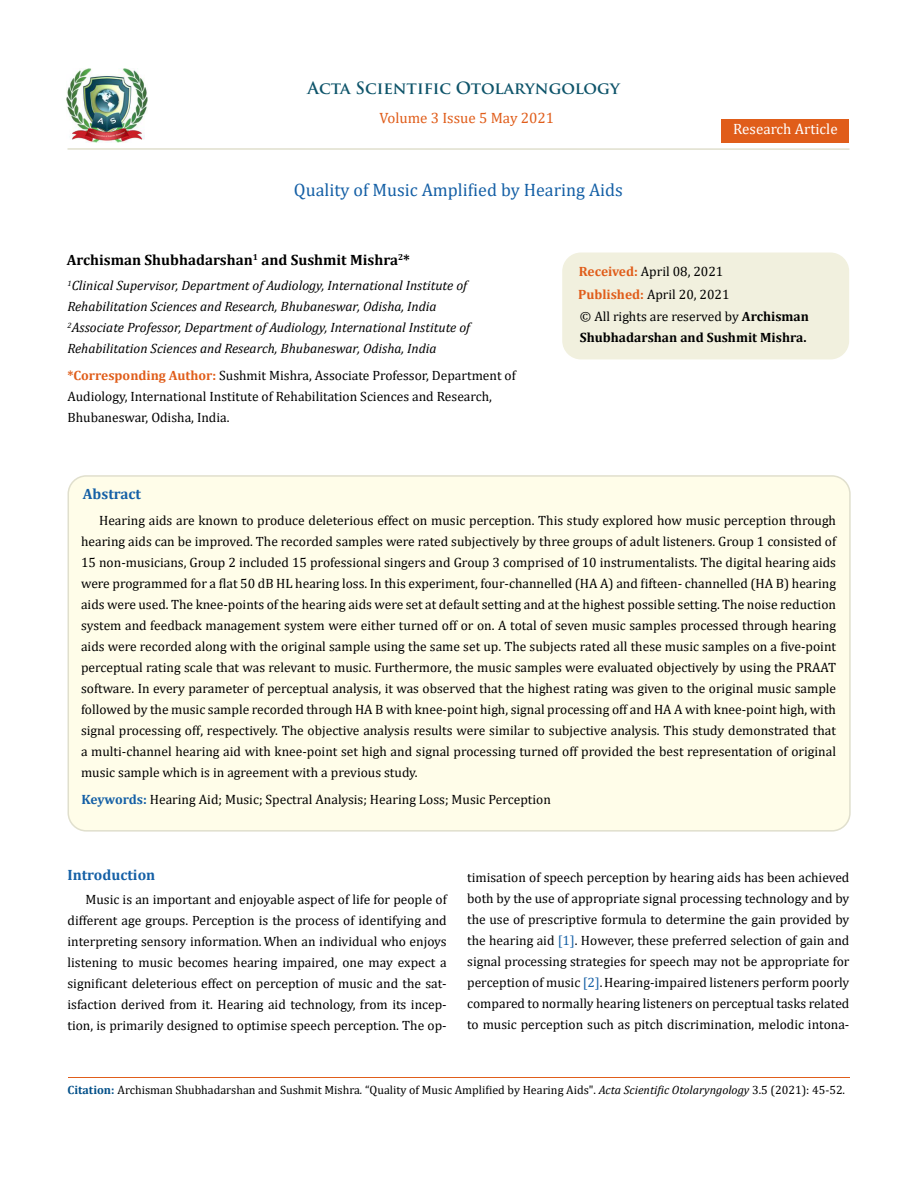
<style>
.page{position:relative;width:917px;height:1188px;background:#fff}
.page>*{position:absolute;margin:0;border:0;box-sizing:border-box;transform-origin:0 0}
.t1{font:18px "Cambria";color:#1560a6}
.t2{font:700 16.5px "Trajan Pro";color:#0e546a}
.t3{font:700 15px "Cambria";color:#000}
.t4{font:15px "Cambria";color:#e05d1a}
.t5{font:700 15px "Cambria";color:#1560a6}
.t6{font:15px "Cambria";color:#fff}
.t7{font:13.5px/21px "Cambria";color:#000;text-align:justify}
.t8{font:italic 13.5px/21px "Cambria";color:#000}
.t9{font:700 13.5px/21px "Cambria";color:#000}
.t10{font:12px "Cambria";color:#000}
.s1{font-weight:700;color:#e05d1a}
.s2{font-weight:400}
.s3{font-weight:700;color:#1560a6}
.s4{color:#1560a6}
.s5{font-weight:700;color:#035089}
.s6{font-style:italic}
</style>
<div class="page">
<img style="left:67px;top:68px;width:80px;height:74px">
<div style="left:721px;top:119px;width:128px;height:23px;background:#e05d1a"></div>
<div style="left:563px;top:253px;width:285px;height:106px;background:#f1f0de;border-radius:18px"></div>
<div style="left:562px;top:253px;width:287px;height:106px;border:2px solid #f1f0de;border-radius:18px"></div>
<div style="left:68px;top:476px;width:781px;height:355px;background:#fffde9;border-radius:18px"></div>
<div style="left:67px;top:475px;width:783px;height:357px;border:2px solid #e0dfcd;border-radius:18px"></div>
<hr style="left:68px;top:1078px;width:781px;height:1px;background:#e05d1a">
<hr style="left:67px;top:148px;width:782px;height:2px;background:#e0dfcd">
<p class="t2" style="left:307px;top:77px;width:314px">Acta Scientific Otolaryngology</p>
<p class="t4" style="left:379px;top:109px;width:176px">Volume 3 Issue 5 May 2021</p>
<h1 class="t1" style="left:294px;top:180px;width:330px">Quality of Music Amplified by Hearing Aids</h1>
<p class="t6" style="left:733px;top:120px;width:106px">Research Article</p>
<p class="t3" style="left:67px;top:249px;width:345px">Archisman Shubhadarshan<sup>1</sup> and Sushmit Mishra<sup>2</sup>*</p>
<p class="t8" style="left:67px;top:275px;width:404px"><sup>1</sup>Clinical Supervisor, Department of Audiology, International Institute of Rehabilitation Sciences and Research, Bhubaneswar, Odisha, India <sup>2</sup>Associate Professor, Department of Audiology, International Institute of Rehabilitation Sciences and Research, Bhubaneswar, Odisha, India</p>
<p class="t7" style="left:67px;top:364px;width:450px;text-align:left"><span class="s1">*Corresponding Author:</span> Sushmit Mishra, Associate Professor, Department of<br>Audiology, International Institute of Rehabilitation Sciences and Research,<br>Bhubaneswar, Odisha, India.</p>
<p class="t7" style="left:578px;top:260px;width:153px;line-height:23px"><span class="s1">Received:</span> April 08, 2021<br><span class="s1">Published:</span> April 20, 2021</p>
<p class="t9" style="left:580px;top:305px;width:230px"><span class="s2">© All rights are reserved by</span> Archisman<br>Shubhadarshan and Sushmit Mishra.</p>
<p class="t5" style="left:83px;top:484px;width:60px">Abstract</p>
<p class="t7" style="left:81px;top:510px;width:756px;text-indent:18px">Hearing aids are known to produce deleterious effect on music perception. This study explored how music perception through hearing aids can be improved. The recorded samples were rated subjectively by three groups of adult listeners. Group 1 consisted of 15 non-musicians, Group 2 included 15 professional singers and Group 3 comprised of 10 instrumentalists. The digital hearing aids were programmed for a flat 50 dB HL hearing loss. In this experiment, four-channelled (HA A) and fifteen- channelled (HA B) hearing aids were used. The knee-points of the hearing aids were set at default setting and at the highest possible setting. The noise reduction system and feedback management system were either turned off or on. A total of seven music samples processed through hearing aids were recorded along with the original sample using the same set up. The subjects rated all these music samples on a five-point perceptual rating scale that was relevant to music. Furthermore, the music samples were evaluated objectively by using the PRAAT software. In every parameter of perceptual analysis, it was observed that the highest rating was given to the original music sample followed by the music sample recorded through HA B with knee-point high, signal processing off and HA A with knee-point high, with signal processing off, respectively. The objective analysis results were similar to subjective analysis. This study demonstrated that a multi-channel hearing aid with knee-point set high and signal processing turned off provided the best representation of original music sample which is in agreement with a previous study.</p>
<p class="t7" style="left:82px;top:789px;width:471px"><span class="s3">Keywords:</span> Hearing Aid; Music; Spectral Analysis; Hearing Loss; Music Perception</p>
<p class="t5" style="left:67px;top:864px;width:89px">Introduction</p>
<p class="t7" style="left:67px;top:889px;width:381px;text-indent:18px">Music is an important and enjoyable aspect of life for people of different age groups. Perception is the process of identifying and interpreting sensory information. When an individual who enjoys listening to music becomes hearing impaired, one may expect a significant deleterious effect on perception of music and the sat&shy;isfaction derived from it. Hearing aid technology, from its incep&shy;tion, is primarily designed to optimise speech perception. The op-</p>
<p class="t7" style="left:467px;top:867px;width:384px">timisation of speech perception by hearing aids has been achieved both by the use of appropriate signal processing technology and by the use of prescriptive formula to determine the gain provided by the hearing aid <span class="s4">[1]</span>. However, these preferred selection of gain and signal processing strategies for speech may not be appropriate for perception of music <span class="s4">[2]</span>.Hearing-impaired listeners perform poorly compared to normally hearing listeners on perceptual tasks related to music perception such as pitch discrimination, melodic intona-</p>
<p class="t10" style="left:68px;top:1083px;width:779px"><span class="s5">Citation:</span> Archisman Shubhadarshan and Sushmit Mishra<span class="s6">.</span> “Quality of Music Amplified by Hearing Aids". <span class="s6">Acta Scientific Otolaryngology</span> 3.5 (2021): 45-52.</p>
</div>
